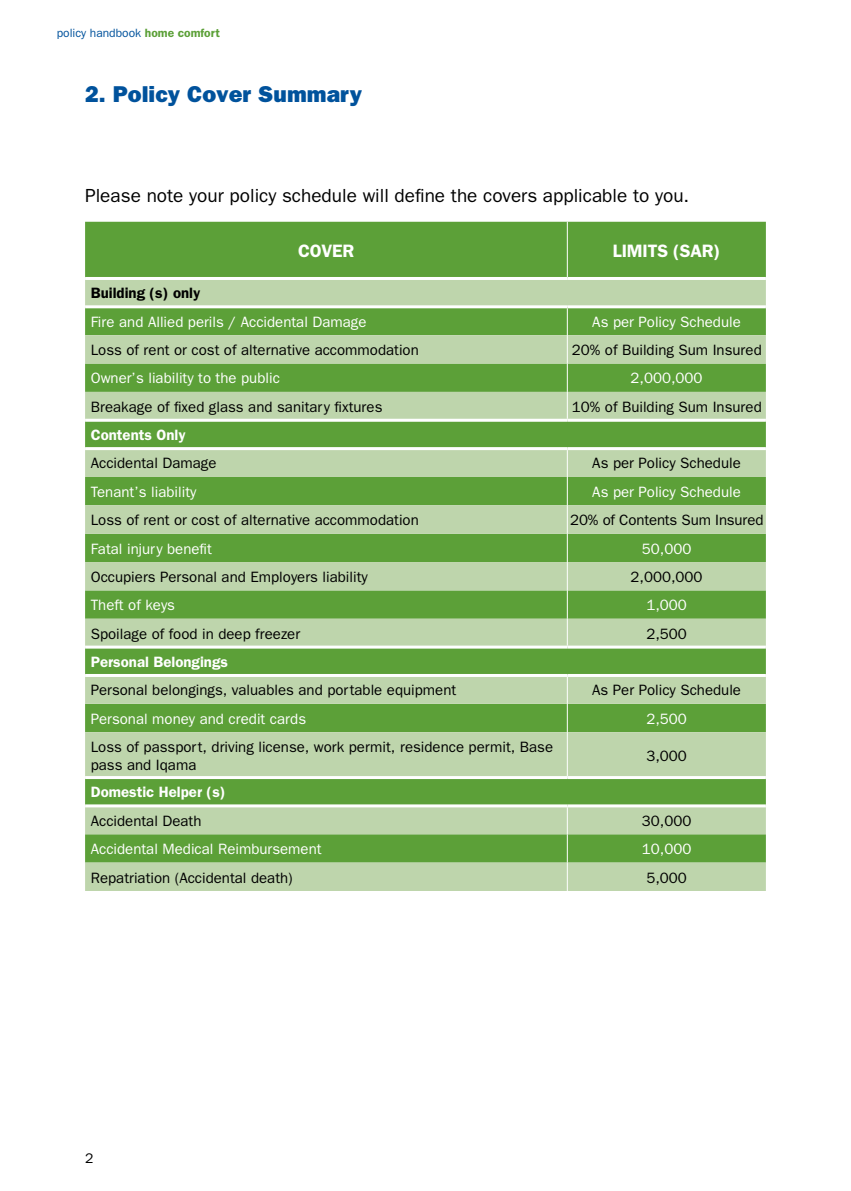
<style>
.page{position:relative;width:851px;height:1191px;background:#fff}
.page>*{position:absolute;margin:0;border:0;box-sizing:border-box;transform-origin:0 0}
.t1{font:800 23px "Franklin Gothic";color:#00529c}
.t2{font:19px "Franklin Gothic";color:#000}
.t3{font:600 18px "Franklin Gothic";letter-spacing:-.01em;color:#fff}
.t4{font:15px/18px "Franklin Gothic";color:#000}
.t5{font:15px "Franklin Gothic";color:#fff}
.t6{font:600 15px "Franklin Gothic";color:#fff}
.t7{font:600 15px "Franklin Gothic";color:#000}
.t8{font:14px "Franklin Gothic";color:#000}
.t9{font:12px "Franklin Gothic";color:#00529c}
.s1{font-weight:600;color:#5ca038}
</style>
<div class="page">
<div style="left:85px;top:222px;width:680px;height:55px;background:#5ca038"></div>
<svg style="left:85px;top:280px;width:680px;height:611px;background:#91bd77"></svg>
<hr style="left:566px;top:222px;width:1px;height:55px;background:#fff">
<svg style="left:566px;top:308px;width:1px;height:111px"></svg>
<svg style="left:566px;top:450px;width:1px;height:195px"></svg>
<svg style="left:566px;top:677px;width:1px;height:55px"></svg>
<hr style="left:566px;top:732px;width:1px;height:44px;background:#fff">
<svg style="left:566px;top:807px;width:1px;height:84px"></svg>
<hr style="left:85px;top:305px;width:482px;height:3px;background:#fff">
<hr style="left:567px;top:305px;width:198px;height:3px;background:#fff">
<hr style="left:85px;top:419px;width:482px;height:3px;background:#fff">
<hr style="left:567px;top:419px;width:198px;height:3px;background:#fff">
<hr style="left:85px;top:447px;width:482px;height:3px;background:#fff">
<hr style="left:567px;top:447px;width:198px;height:3px;background:#fff">
<hr style="left:85px;top:645px;width:482px;height:3px;background:#fff">
<hr style="left:567px;top:645px;width:198px;height:3px;background:#fff">
<hr style="left:85px;top:674px;width:482px;height:3px;background:#fff">
<hr style="left:567px;top:674px;width:198px;height:3px;background:#fff">
<hr style="left:85px;top:776px;width:482px;height:3px;background:#fff">
<hr style="left:567px;top:776px;width:198px;height:3px;background:#fff">
<hr style="left:85px;top:804px;width:482px;height:3px;background:#fff">
<hr style="left:567px;top:804px;width:198px;height:3px;background:#fff">
<p class="t9" style="left:57px;top:26px;width:165px">policy handbook <span class="s1">home comfort</span></p>
<h1 class="t1" style="left:85px;top:81px;width:278px">2. Policy Cover Summary</h1>
<p class="t2" style="left:85px;top:185px;width:605px">Please note your policy schedule will define the covers applicable to you.</p>
<p class="t3" style="left:298px;top:240px;width:58px">COVER</p>
<p class="t3" style="left:612px;top:240px;width:109px">LIMITS (SAR)</p>
<p class="t7" style="left:91px;top:284px;width:111px">Building (s) only</p>
<p class="t5" style="left:91px;top:313px;width:277px">Fire and Allied perils / Accidental Damage</p>
<p class="t5" style="left:592px;top:313px;width:150px">As per Policy Schedule</p>
<p class="t4" style="left:91px;top:341px;width:329px">Loss of rent or cost of alternative accommodation</p>
<p class="t4" style="left:571px;top:341px;width:191px">20% of Building Sum Insured</p>
<p class="t5" style="left:91px;top:370px;width:190px">Owner’s liability to the public</p>
<p class="t5" style="left:630px;top:370px;width:73px">2,000,000</p>
<p class="t4" style="left:91px;top:398px;width:293px">Breakage of fixed glass and sanitary fixtures</p>
<p class="t4" style="left:571px;top:398px;width:191px">10% of Building Sum Insured</p>
<p class="t6" style="left:91px;top:426px;width:96px">Contents Only</p>
<p class="t4" style="left:91px;top:454px;width:127px">Accidental Damage</p>
<p class="t4" style="left:592px;top:454px;width:150px">As per Policy Schedule</p>
<p class="t5" style="left:91px;top:483px;width:107px">Tenant’s liability</p>
<p class="t5" style="left:592px;top:483px;width:150px">As per Policy Schedule</p>
<p class="t4" style="left:91px;top:511px;width:329px">Loss of rent or cost of alternative accommodation</p>
<p class="t4" style="left:570px;top:511px;width:195px">20% of Contents Sum Insured</p>
<p class="t5" style="left:91px;top:540px;width:123px">Fatal injury benefit</p>
<p class="t5" style="left:641px;top:540px;width:51px">50,000</p>
<p class="t4" style="left:91px;top:568px;width:278px">Occupiers Personal and Employers liability</p>
<p class="t4" style="left:630px;top:568px;width:73px">2,000,000</p>
<p class="t5" style="left:91px;top:596px;width:86px">Theft of keys</p>
<p class="t5" style="left:646px;top:596px;width:42px">1,000</p>
<p class="t4" style="left:91px;top:624px;width:211px">Spoilage of food in deep freezer</p>
<p class="t4" style="left:646px;top:624px;width:42px">2,500</p>
<p class="t6" style="left:91px;top:653px;width:139px">Personal Belongings</p>
<p class="t4" style="left:91px;top:681px;width:367px">Personal belongings, valuables and portable equipment</p>
<p class="t4" style="left:592px;top:681px;width:150px">As Per Policy Schedule</p>
<p class="t5" style="left:91px;top:710px;width:217px">Personal money and credit cards</p>
<p class="t5" style="left:646px;top:710px;width:42px">2,500</p>
<p class="t4" style="left:91px;top:737px;width:464px">Loss of passport, driving license, work permit, residence permit, Base pass and Iqama</p>
<p class="t4" style="left:646px;top:746px;width:42px">3,000</p>
<p class="t6" style="left:91px;top:783px;width:136px">Domestic Helper (s)</p>
<p class="t4" style="left:91px;top:811px;width:112px">Accidental Death</p>
<p class="t4" style="left:641px;top:811px;width:51px">30,000</p>
<p class="t5" style="left:91px;top:840px;width:232px">Accidental Medical Reimbursement</p>
<p class="t5" style="left:641px;top:840px;width:51px">10,000</p>
<p class="t4" style="left:91px;top:868px;width:203px">Repatriation (Accidental death)</p>
<p class="t4" style="left:646px;top:868px;width:42px">5,000</p>
<p class="t8" style="left:85px;top:1150px;width:10px">2</p>
</div>
